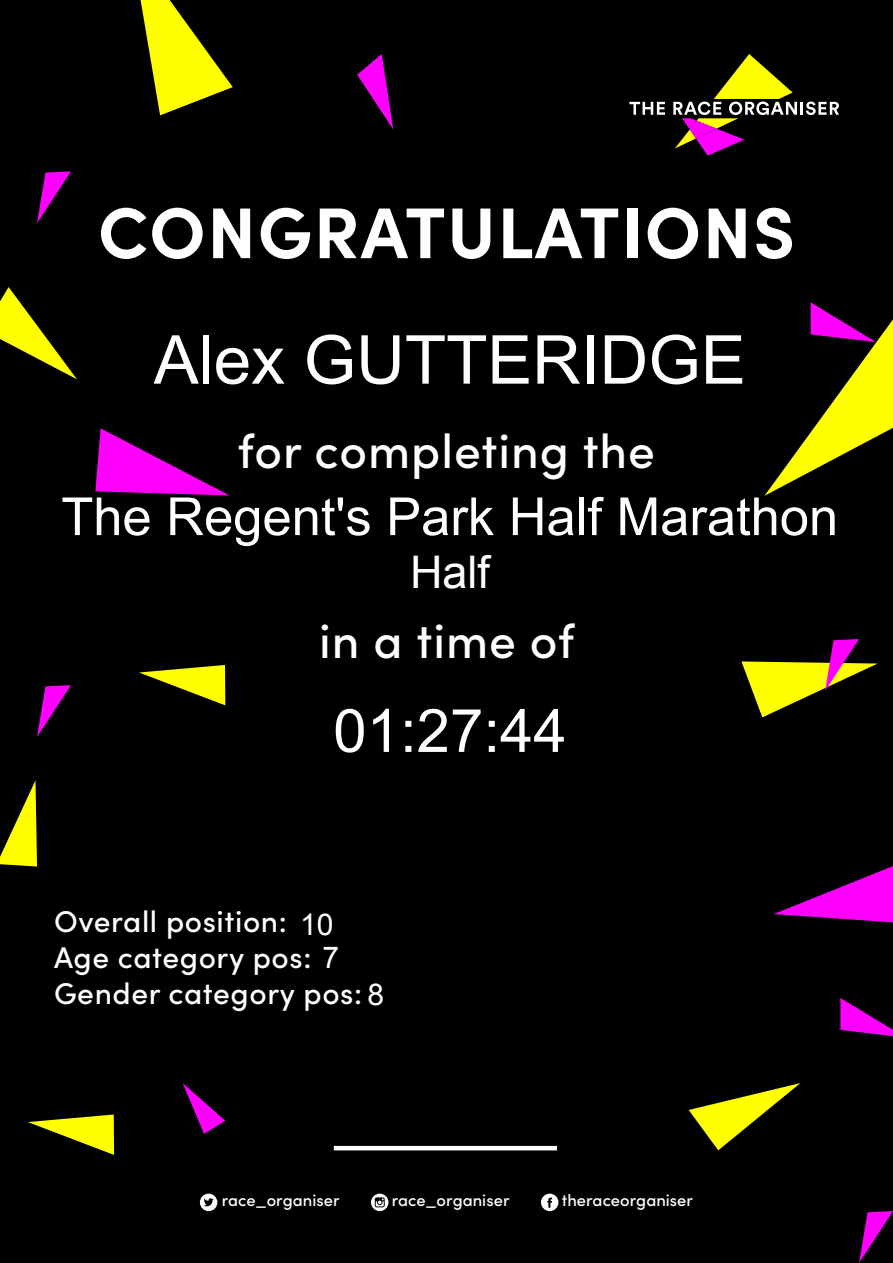
<style>
.page{position:relative;width:893px;height:1263px;background:#000}
.page>*{position:absolute;margin:0;border:0;box-sizing:border-box;transform-origin:0 0}
.t1{font:700 72px "Sofia Pro";letter-spacing:.02em;color:#fff}
.t2{font:67.5px "Arial";color:#fff}
.t3{font:60px "Arial";color:#fff}
.t4{font:52.5px "Arial";color:#fff}
.t5{font:500 48px "Sofia Pro";letter-spacing:.02em;color:#fff}
.t6{font:45px "Arial";color:#fff}
.t7{font:500 30px/36px "Sofia Pro";letter-spacing:.02em;color:#fff}
.t8{font:30px "Arial";color:#fff}
.t9{font:500 16.5px "Sofia Pro";color:#fff}
.s1{font-family:"Arial";font-weight:400}
</style>
<div class="page">
<svg style="left:629px;top:102px;width:36px;height:13px"></svg>
<svg style="left:673px;top:54px;width:166px;height:102px"></svg>
<hr style="left:334px;top:1146px;width:223px;height:4px;background:#fff">
<svg style="left:139px;top:665px;width:86px;height:40px"></svg>
<svg style="left:0;top:780px;width:37px;height:86px"></svg>
<svg style="left:28px;top:1114px;width:86px;height:41px"></svg>
<svg style="left:141px;top:0;width:92px;height:115px"></svg>
<svg style="left:689px;top:1083px;width:111px;height:67px"></svg>
<svg style="left:0;top:287px;width:77px;height:92px"></svg>
<svg style="left:774px;top:866px;width:119px;height:56px"></svg>
<svg style="left:95px;top:428px;width:134px;height:67px"></svg>
<svg style="left:764px;top:302px;width:129px;height:194px"></svg>
<svg style="left:840px;top:998px;width:53px;height:38px"></svg>
<svg style="left:37px;top:685px;width:34px;height:52px"></svg>
<svg style="left:741px;top:639px;width:137px;height:78px"></svg>
<svg style="left:37px;top:171px;width:34px;height:52px"></svg>
<svg style="left:859px;top:1211px;width:34px;height:52px"></svg>
<svg style="left:357px;top:54px;width:36px;height:75px"></svg>
<svg style="left:183px;top:1083px;width:42px;height:51px"></svg>
<svg style="left:541px;top:1193px;width:17px;height:18px"></svg>
<svg style="left:200px;top:1193px;width:17px;height:18px"></svg>
<svg style="left:371px;top:1193px;width:17px;height:18px"></svg>
<h1 class="t1" style="left:98px;top:177px;width:699px">CONGRATULATIONS</h1>
<h2 class="t2" style="left:154px;top:323px;width:593px">Alex GUTTERIDGE</h2>
<h3 class="t5" style="left:238px;top:416px;width:419px">for completing the</h3>
<h3 class="t4" style="left:61px;top:488px;width:778px">The Regent's Park Half Marathon</h3>
<h3 class="t6" style="left:410px;top:548px;width:81px">Half</h3>
<h3 class="t5" style="left:319px;top:605px;width:257px">in a time of</h3>
<h3 class="t3" style="left:333px;top:698px;width:235px">01:27:44</h3>
<p class="t7" style="left:54px;top:901px;width:332px">Overall position:<br>Age category pos: <span class="s1">7<br></span>Gender category pos: <span class="s1">8</span></p>
<p class="t8" style="left:300px;top:908px;width:35px">10</p>
<p class="t9" style="left:222px;top:1188px;width:119px">race_organiser</p>
<p class="t9" style="left:392px;top:1188px;width:119px">race_organiser</p>
<p class="t9" style="left:562px;top:1188px;width:133px">theraceorganiser</p>
</div>
